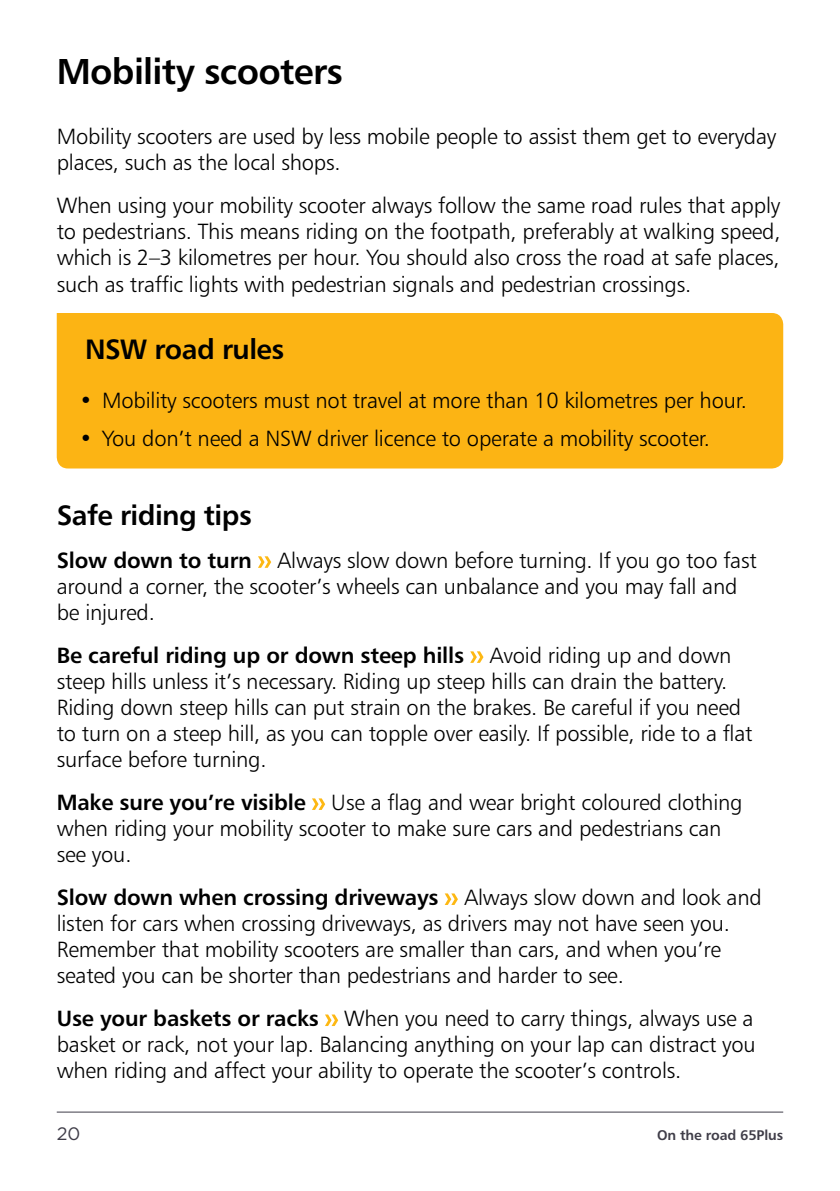
<style>
.page{position:relative;width:840px;height:1191px;background:#fff}
.page>*{position:absolute;margin:0;border:0;box-sizing:border-box;transform-origin:0 0}
.t1{font:500 36px "Trans Text Md";letter-spacing:-.02em;color:#000}
.t2{font:500 28px "Trans Text Md";letter-spacing:-.02em;color:#000}
.t3{font:300 22px/26px "Trans Text Lt";letter-spacing:-.01em;color:#000}
.t4{font:500 22px "Trans Text Md";letter-spacing:-.01em;color:#000}
.t5{font:18px "Gotham";color:#3f3d48}
.t6{font:500 14px "Trans Text Md";letter-spacing:-.01em;color:#3f3d48}
.s1{font-family:"Trans Text Md";font-weight:500}
.s2{font-family:"Trans Text Lt";font-weight:300}
</style>
<div class="page">
<hr style="left:57px;top:1111px;width:725px;height:1px;background:#3f3d48">
<div style="left:57px;top:313px;width:725px;height:155px;background:#fcb414"></div>
<svg style="left:258px;top:556px;width:13px;height:12px"></svg>
<svg style="left:470px;top:651px;width:13px;height:12px"></svg>
<svg style="left:312px;top:798px;width:13px;height:12px"></svg>
<svg style="left:444px;top:893px;width:13px;height:12px"></svg>
<svg style="left:325px;top:1014px;width:13px;height:12px"></svg>
<h1 class="t1" style="left:57px;top:57px;width:287px">Mobility scooters</h1>
<p class="t3" style="left:57px;top:125px;width:720px">Mobility scooters are used by less mobile people to assist them get to everyday places, such as the local shops.</p>
<p class="t3" style="left:57px;top:194px;width:725px;text-align:justify">When using your mobility scooter always follow the same road rules that apply to pedestrians. This means riding on the footpath, preferably at walking speed, which is 2–3 kilometres per hour. You should also cross the road at safe places, such as traffic lights with pedestrian signals and pedestrian crossings.</p>
<p class="t2" style="left:85px;top:338px;width:200px">NSW road rules</p>
<p class="t3" style="left:79px;top:389px;width:668px">• Mobility scooters must not travel at more than 10 kilometres per hour.</p>
<p class="t3" style="left:79px;top:426px;width:631px">• You don’t need a NSW driver licence to operate a mobility scooter.</p>
<p class="t2" style="left:57px;top:503px;width:196px">Safe riding tips</p>
<p class="t3" style="left:57px;top:548px;width:701px"><span class="s1">Slow down to turn</span> Always slow down before turning. If you go too fast around a corner, the scooter’s wheels can unbalance and you may fall and be injured.</p>
<p class="t4" style="left:57px;top:646px;width:675px">Be careful riding up or down steep hills <span class="s2">Avoid riding up and down</span></p>
<p class="t3" style="left:57px;top:669px;width:697px">steep hills unless it’s necessary. Riding up steep hills can drain the battery.<br>Riding down steep hills can put strain on the brakes. Be careful if you need to turn on a steep hill, as you can topple over easily. If possible, ride to a flat surface before turning.</p>
<p class="t3" style="left:57px;top:790px;width:687px"><span class="s1">Make sure you’re visible</span> Use a flag and wear bright coloured clothing when riding your mobility scooter to make sure cars and pedestrians can see you.</p>
<p class="t4" style="left:57px;top:888px;width:706px">Slow down when crossing driveways <span class="s2">Always slow down and look and</span></p>
<p class="t3" style="left:57px;top:911px;width:674px">listen for cars when crossing driveways, as drivers may not have seen you.<br>Remember that mobility scooters are smaller than cars, and when you’re seated you can be shorter than pedestrians and harder to see.</p>
<p class="t3" style="left:57px;top:1006px;width:700px;text-align:justify"><span class="s1">Use your baskets or racks</span> When you need to carry things, always use a basket or rack, not your lap. Balancing anything on your lap can distract you when riding and affect your ability to operate the scooter’s controls.</p>
<p class="t5" style="left:57px;top:1125px;width:25px">20</p>
<p class="t6" style="left:656px;top:1129px;width:127px">On the road 65Plus</p>
</div>
